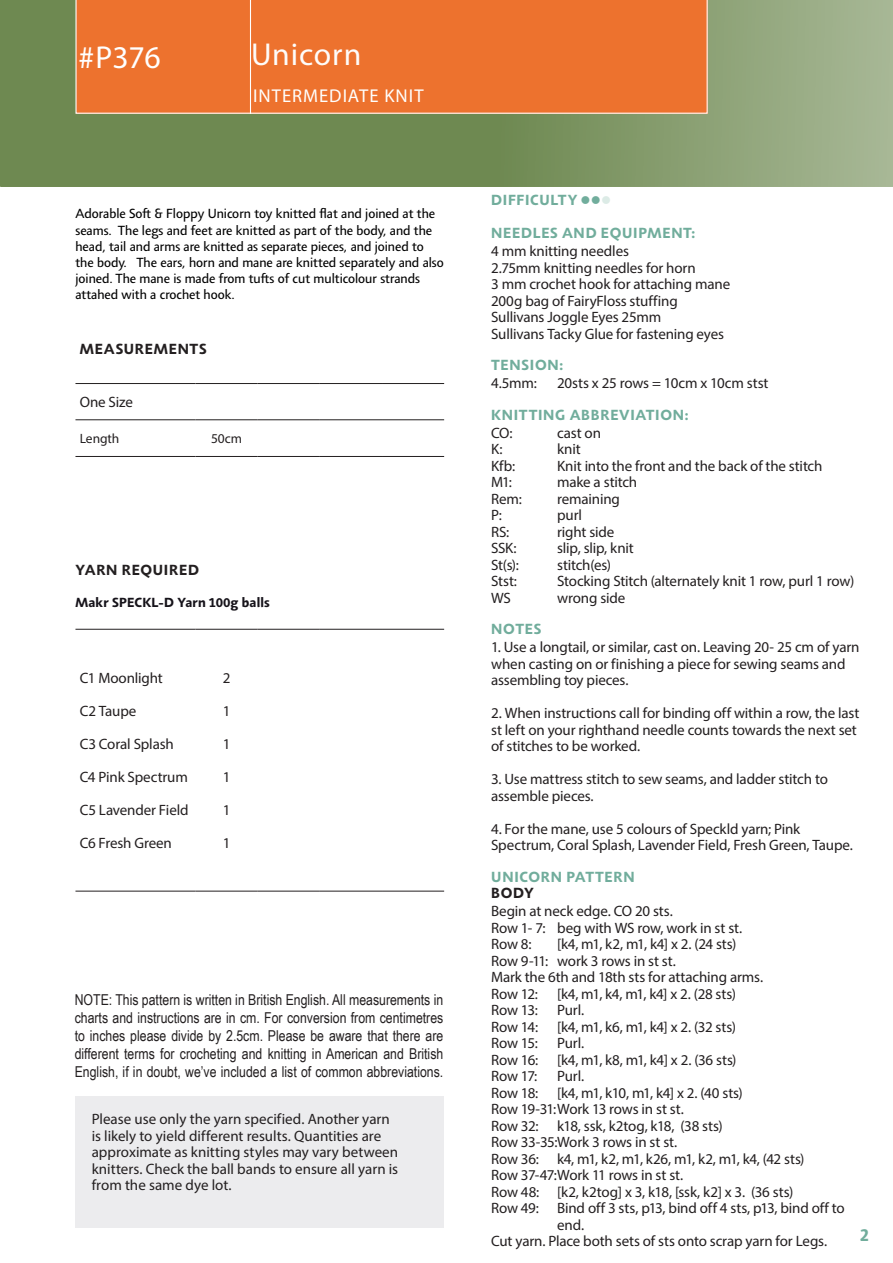
<style>
.page{position:relative;width:893px;height:1263px;background:#fff}
.page>*{position:absolute;margin:0;border:0;box-sizing:border-box;transform-origin:0 0}
.t1{font:31.8px "Myriad Pro";letter-spacing:.025em;color:#fefcfa}
.t2{font:31.8px "Myriad Pro";color:#fff}
.t3{font:18.6px "Myriad Pro";letter-spacing:.055em;color:#fffefc}
.t4{font:700 18px "Agilita LT Pro";color:#71ad9c}
.t5{font:15px/16.5px "Myriad Pro";letter-spacing:-.01em;color:#231f20}
.t6{font:15px/18px "Arial Narrow";color:#231f20;text-align:justify}
.t7{font:700 15px/33px "Agilita LT Pro";letter-spacing:.05em;color:#71ad9c}
.t8{font:700 15px "Agilita LT Pro";letter-spacing:.05em;color:#231f20}
.t9{font:13.5px/16.2px "Agilita LT Pro";color:#000001}
.t10{font:700 13.5px "Agilita LT Pro";letter-spacing:.015em;color:#16131a}
.t11{font:13.5px "Myriad Pro";letter-spacing:-.005em;color:#231f20}
.s1{color:#dcebe6}
</style>
<div class="page">
<hr style="left:75px;top:456px;width:121px;height:1px;background:#231f20">
<hr style="left:196px;top:456px;width:62px;height:1px;background:#231f20">
<hr style="left:258px;top:456px;width:62px;height:1px;background:#231f20">
<hr style="left:320px;top:456px;width:62px;height:1px;background:#231f20">
<hr style="left:382px;top:456px;width:62px;height:1px;background:#231f20">
<hr style="left:75px;top:383px;width:121px;height:1px;background:#231f20">
<hr style="left:196px;top:383px;width:62px;height:1px;background:#231f20">
<hr style="left:258px;top:383px;width:62px;height:1px;background:#231f20">
<hr style="left:320px;top:383px;width:62px;height:1px;background:#231f20">
<hr style="left:382px;top:383px;width:62px;height:1px;background:#231f20">
<hr style="left:75px;top:419px;width:121px;height:1px;background:#231f20">
<hr style="left:196px;top:419px;width:62px;height:1px;background:#231f20">
<hr style="left:258px;top:419px;width:62px;height:1px;background:#231f20">
<hr style="left:320px;top:419px;width:62px;height:1px;background:#231f20">
<hr style="left:382px;top:419px;width:62px;height:1px;background:#231f20">
<hr style="left:75px;top:629px;width:121px;height:1px;background:#231f20">
<hr style="left:196px;top:629px;width:62px;height:1px;background:#231f20">
<hr style="left:258px;top:629px;width:62px;height:1px;background:#231f20">
<hr style="left:320px;top:629px;width:62px;height:1px;background:#231f20">
<hr style="left:382px;top:629px;width:62px;height:1px;background:#231f20">
<hr style="left:75px;top:891px;width:121px;height:1px;background:#231f20">
<hr style="left:196px;top:891px;width:62px;height:1px;background:#231f20">
<hr style="left:258px;top:891px;width:62px;height:1px;background:#231f20">
<hr style="left:320px;top:891px;width:62px;height:1px;background:#231f20">
<hr style="left:382px;top:891px;width:62px;height:1px;background:#231f20">
<div style="left:75px;top:1096px;width:369px;height:132px;background:#ececee"></div>
<svg style="left:0;top:0;width:893px;height:187px;background:#809867"></svg>
<div style="left:75px;top:0;width:633px;height:114px;background:#ed722e"></div>
<hr style="left:250px;top:0;width:1px;height:114px;background:#fff">
<h1 class="t2" style="left:79px;top:37px;width:83px">#P376</h1>
<h1 class="t1" style="left:251px;top:34px;width:112px">Unicorn</h1>
<p class="t3" style="left:253px;top:85px;width:172px">INTERMEDIATE KNIT</p>
<p class="t9" style="left:75px;top:206px;width:370px">Adorable Soft &amp; Floppy Unicorn toy knitted flat and joined at the seams. The legs and feet are knitted as part of the body, and the head, tail and arms are knitted as separate pieces, and joined to the body. The ears, horn and mane are knitted separately and also joined. The mane is made from tufts of cut multicolour strands attahed with a crochet hook.</p>
<p class="t8" style="left:80px;top:338px;width:128px">MEASUREMENTS</p>
<p class="t5" style="left:80px;top:394px;width:55px">One Size</p>
<p class="t11" style="left:80px;top:430px;width:41px">Length</p>
<p class="t11" style="left:211px;top:430px;width:32px">50cm</p>
<p class="t8" style="left:76px;top:559px;width:125px">YARN REQUIRED</p>
<p class="t10" style="left:75px;top:592px;width:196px">Makr SPECKL-D Yarn 100g balls</p>
<p class="t5" style="left:80px;top:670px;width:85px">C1 Moonlight</p>
<p class="t5" style="left:80px;top:703px;width:58px">C2 Taupe</p>
<p class="t5" style="left:80px;top:736px;width:96px">C3 Coral Splash</p>
<p class="t5" style="left:80px;top:769px;width:110px">C4 Pink Spectrum</p>
<p class="t5" style="left:80px;top:802px;width:110px">C5 Lavender Field</p>
<p class="t5" style="left:80px;top:835px;width:94px">C6 Fresh Green</p>
<p class="t5" style="left:223px;top:670px;width:9px">2</p>
<p class="t5" style="left:223px;top:703px;width:9px">1</p>
<p class="t5" style="left:223px;top:736px;width:9px">1</p>
<p class="t5" style="left:223px;top:769px;width:9px">1</p>
<p class="t5" style="left:223px;top:802px;width:9px">1</p>
<p class="t5" style="left:223px;top:835px;width:9px">1</p>
<p class="t6" style="left:75px;top:990px;width:370px">NOTE: This pattern is written in British English. All measurements in charts and instructions are in cm. For conversion from centimetres to inches please divide by 2.5cm. Please be aware that there are different terms for crocheting and knitting in American and British English, if in doubt, we’ve included a list of common abbreviations.</p>
<p class="t5" style="left:92px;top:1111px;width:308px">Please use only the yarn specified. Another yarn is likely to yield different results. Quantities are approximate as knitting styles may vary between knitters. Check the ball bands to ensure all yarn is from the same dye lot.</p>
<p class="t7" style="left:491px;top:184px;width:206px">DIFFICULTY ●●<span class="s1">●<br></span>NEEDLES AND EQUIPMENT:</p>
<p class="t5" style="left:491px;top:243px;width:241px">4 mm knitting needles<br>2.75mm knitting needles for horn<br>3 mm crochet hook for attaching mane<br>200g bag of FairyFloss stuffing<br>Sullivans Joggle Eyes 25mm<br>Sullivans Tacky Glue for fastening eyes</p>
<p class="t7" style="left:491px;top:349px;width:73px">TENSION:</p>
<p class="t5" style="left:491px;top:375px;width:47px">4.5mm:</p>
<p class="t5" style="left:557px;top:375px;width:213px">20sts x 25 rows = 10cm x 10cm stst</p>
<p class="t7" style="left:491px;top:398px;width:199px">KNITTING ABBREVIATION:</p>
<p class="t5" style="left:491px;top:424px;width:23px">CO:</p>
<p class="t5" style="left:557px;top:424px;width:45px">cast on</p>
<p class="t5" style="left:491px;top:441px;width:13px">K:</p>
<p class="t5" style="left:557px;top:441px;width:25px">knit</p>
<p class="t5" style="left:491px;top:457px;width:26px">Kfb:</p>
<p class="t5" style="left:557px;top:457px;width:267px">Knit into the front and the back of the stitch</p>
<p class="t5" style="left:491px;top:474px;width:22px">M1:</p>
<p class="t5" style="left:557px;top:474px;width:82px">make a stitch</p>
<p class="t5" style="left:491px;top:490px;width:32px">Rem:</p>
<p class="t5" style="left:557px;top:490px;width:64px">remaining</p>
<p class="t5" style="left:491px;top:507px;width:12px">P:</p>
<p class="t5" style="left:557px;top:507px;width:26px">purl</p>
<p class="t5" style="left:491px;top:523px;width:20px">RS:</p>
<p class="t5" style="left:557px;top:523px;width:59px">right side</p>
<p class="t5" style="left:491px;top:540px;width:27px">SSK:</p>
<p class="t5" style="left:557px;top:540px;width:78px">slip, slip, knit</p>
<p class="t5" style="left:491px;top:556px;width:29px">St(s):</p>
<p class="t5" style="left:557px;top:556px;width:55px">stitch(es)</p>
<p class="t5" style="left:491px;top:573px;width:27px">Stst:</p>
<p class="t5" style="left:557px;top:573px;width:299px">Stocking Stitch (alternately knit 1 row, purl 1 row)</p>
<p class="t5" style="left:491px;top:589px;width:21px">WS</p>
<p class="t5" style="left:557px;top:589px;width:70px">wrong side</p>
<p class="t7" style="left:491px;top:613px;width:51px">NOTES</p>
<p class="t5" style="left:491px;top:639px;width:370px">1. Use a longtail, or similar, cast on. Leaving 20- 25 cm of yarn when casting on or finishing a piece for sewing seams and assembling toy pieces.</p>
<p class="t5" style="left:491px;top:705px;width:370px">2. When instructions call for binding off within a row, the last st left on your righthand needle counts towards the next set of stitches to be worked.</p>
<p class="t5" style="left:491px;top:771px;width:338px">3. Use mattress stitch to sew seams, and ladder stitch to assemble pieces.</p>
<p class="t5" style="left:491px;top:820px;width:363px">4. For the mane, use 5 colours of Speckld yarn; Pink<br>Spectrum, Coral Splash, Lavender Field, Fresh Green, Taupe.</p>
<p class="t7" style="left:491px;top:860px;width:145px">UNICORN PATTERN</p>
<p class="t8" style="left:491px;top:882px;width:44px">BODY</p>
<p class="t5" style="left:491px;top:903px;width:253px">Begin at neck edge. CO 20 sts.<br>Row 1- 7: beg with WS row, work in st st.<br>Row 8:</p>
<p class="t5" style="left:491px;top:936px;width:273px;text-indent:66px">[k4, m1, k2, m1, k4] x 2. (24 sts)<br>Row 9-11: work 3 rows in st st.<br>Mark the 6th and 18th sts for attaching arms.<br>Row 12:</p>
<p class="t5" style="left:557px;top:985px;width:180px">[k4, m1, k4, m1, k4] x 2. (28 sts)</p>
<p class="t5" style="left:491px;top:1002px;width:48px">Row 13:</p>
<p class="t5" style="left:557px;top:1002px;width:29px">Purl.</p>
<p class="t5" style="left:491px;top:1018px;width:49px">Row 14:</p>
<p class="t5" style="left:557px;top:1018px;width:180px">[k4, m1, k6, m1, k4] x 2. (32 sts)</p>
<p class="t5" style="left:491px;top:1035px;width:48px">Row 15:</p>
<p class="t5" style="left:557px;top:1035px;width:29px">Purl.</p>
<p class="t5" style="left:491px;top:1051px;width:49px">Row 16:</p>
<p class="t5" style="left:557px;top:1051px;width:181px">[k4, m1, k8, m1, k4] x 2. (36 sts)</p>
<p class="t5" style="left:491px;top:1068px;width:48px">Row 17:</p>
<p class="t5" style="left:557px;top:1068px;width:29px">Purl.</p>
<p class="t5" style="left:491px;top:1084px;width:49px">Row 18:</p>
<p class="t5" style="left:557px;top:1084px;width:187px">[k4, m1, k10, m1, k4] x 2. (40 sts)</p>
<p class="t5" style="left:491px;top:1101px;width:194px">Row 19-31:Work 13 rows in st st.</p>
<p class="t5" style="left:491px;top:1117px;width:233px">Row 32: k18, ssk, k2tog, k18, (38 sts)</p>
<p class="t5" style="left:491px;top:1134px;width:188px">Row 33-35:Work 3 rows in st st.</p>
<p class="t5" style="left:491px;top:1150px;width:315px">Row 36: k4, m1, k2, m1, k26, m1, k2, m1, k4, (42 sts)</p>
<p class="t5" style="left:491px;top:1167px;width:194px">Row 37-47:Work 11 rows in st st.</p>
<p class="t5" style="left:491px;top:1183px;width:304px">Row 48: [k2, k2tog] x 3, k18, [ssk, k2] x 3. (36 sts)</p>
<p class="t5" style="left:491px;top:1200px;width:355px">Row 49: Bind off 3 sts, p13, bind off 4 sts, p13, bind off to</p>
<p class="t5" style="left:557px;top:1216px;width:29px">end.</p>
<p class="t5" style="left:491px;top:1233px;width:338px">Cut yarn. Place both sets of sts onto scrap yarn for Legs.</p>
<p class="t4" style="left:860px;top:1222px;width:10px">2</p>
</div>
